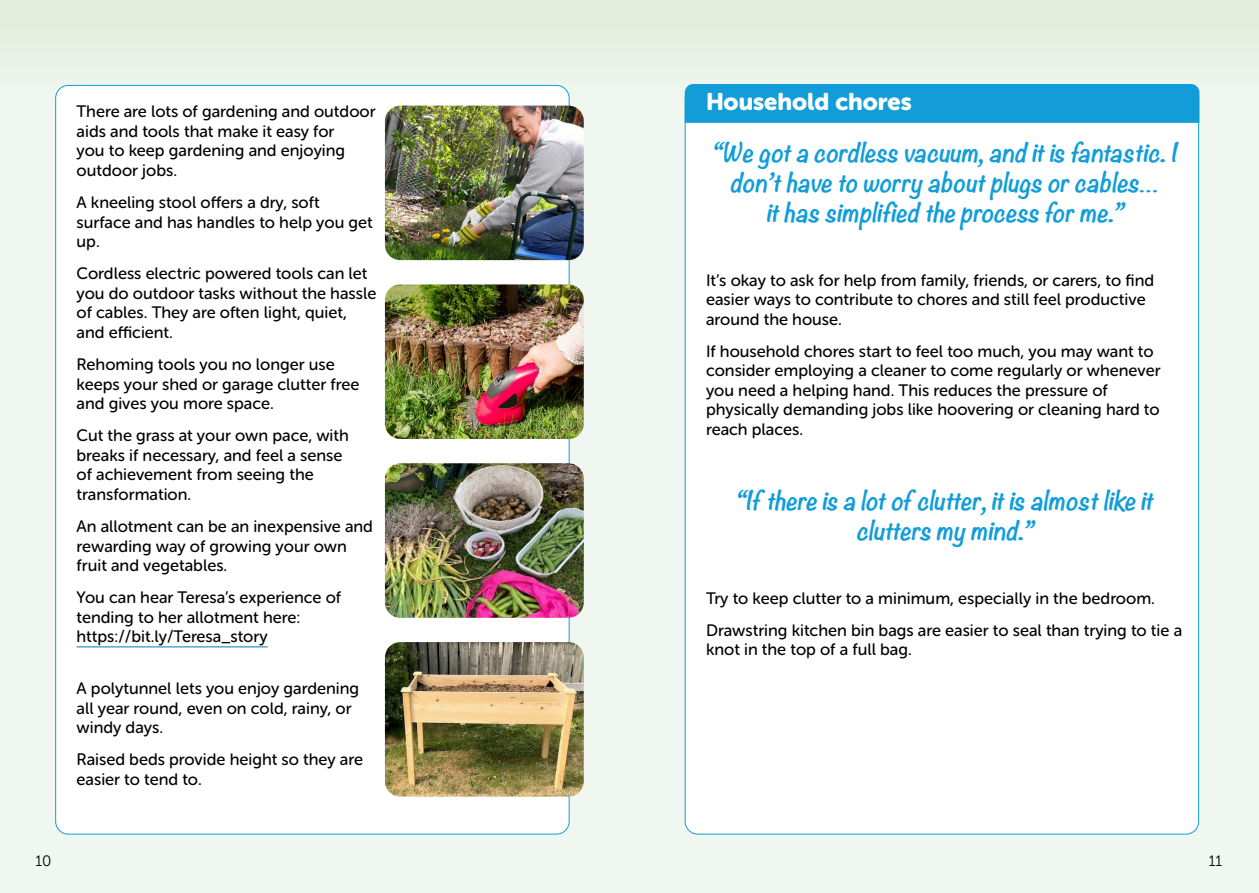
<style>
.page{position:relative;width:1259px;height:893px;background:#eff7f0}
.page>*{position:absolute;margin:0;border:0;box-sizing:border-box;transform-origin:0 0}
.t1{font:italic 700 24px/30px "Noteworthy";color:#129dd9;text-align:center}
.t2{font:16.5px/19.5px "Museo Sans Rounded 500";color:#000}
.t3{font:15px "Museo Sans Rounded 300";color:#000}
.s1{font-family:"Museo Sans Rounded 900";font-weight:400;font-style:normal;color:#fff}
</style>
<div class="page">
<svg style="left:0;top:0;width:1259px;height:105px;fill:#e6f1e1"></svg>
<div style="left:56px;top:85px;width:513px;height:749px;background:#fff;border-radius:13px"></div>
<hr style="left:77px;top:647px;width:191px;height:1px;background:#0078c1">
<img style="left:385px;top:106px;width:199px;height:154px">
<img style="left:385px;top:284px;width:199px;height:155px">
<img style="left:385px;top:463px;width:199px;height:155px">
<img style="left:385px;top:642px;width:199px;height:155px">
<div style="left:685px;top:85px;width:513px;height:749px;background:#fff;border-radius:13px"></div>
<div style="left:685px;top:84px;width:514px;height:39px;background:#129dd9"></div>
<p class="t2" style="left:77px;top:102px;width:301px">There are lots of gardening and outdoor aids and tools that make it easy for<br>you to keep gardening and enjoying outdoor jobs.</p>
<p class="t2" style="left:77px;top:193px;width:298px">A kneeling stool ofers a dry, soft surface and has handles to help you get up.</p>
<p class="t2" style="left:77px;top:264px;width:301px">Cordless electric powered tools can let you do outdoor tasks without the hassle of cables. They are often light, quiet, and efcient.</p>
<p class="t2" style="left:77px;top:355px;width:284px">Rehoming tools you no longer use keeps your shed or garage clutter free and gives you more space.</p>
<p class="t2" style="left:77px;top:426px;width:274px">Cut the grass at your own pace, with breaks if necessary, and feel a sense of achievement from seeing the transformation.</p>
<p class="t2" style="left:77px;top:517px;width:298px">An allotment can be an inexpensive and rewarding way of growing your own fruit and vegetables.</p>
<p class="t2" style="left:77px;top:588px;width:266px">You can hear Teresa’s experience of tending to her allotment here: https://bit.ly/Teresa_story</p>
<p class="t2" style="left:77px;top:679px;width:284px">A polytunnel lets you enjoy gardening all year round, even on cold, rainy, or windy days.</p>
<p class="t2" style="left:77px;top:750px;width:288px">Raised beds provide height so they are easier to tend to.</p>
<p class="t1" style="left:706px;top:75px;width:479px;line-height:51.3px;text-align:left"><span class="s1">Household chores </span>“Wegotacordlessvacuum,anditisfantastic.I</p>
<p class="t1" style="left:730px;top:166px;width:438px">don’thavetoworryaboutplugsorcables… ithassimplifiedtheprocessforme.”</p>
<p class="t2" style="left:706px;top:270px;width:450px">It’s okay to ask for help from family, friends, or carers, to fnd easier ways to contribute to chores and still feel productive around the house.</p>
<p class="t2" style="left:706px;top:341px;width:456px">If household chores start to feel too much, you may want to consider employing a cleaner to come regularly or whenever you need a helping hand. This reduces the pressure of physically demanding jobs like hoovering or cleaning hard to reach places.</p>
<p class="t1" style="left:735px;top:485px;width:426px">“Ifthereisalotofclutter,itisalmostlikeit cluttersmymind.”</p>
<p class="t2" style="left:706px;top:582px;width:477px;line-height:32.2px">Try to keep clutter to a minimum, especially in the bedroom.<br>Drawstring kitchen bin bags are easier to seal than trying to tie a</p>
<p class="t2" style="left:706px;top:640px;width:207px">knot in the top of a full bag.</p>
<p class="t3" style="left:36px;top:853px;width:18px">10</p>
<p class="t3" style="left:1208px;top:853px;width:15px">11</p>
</div>
